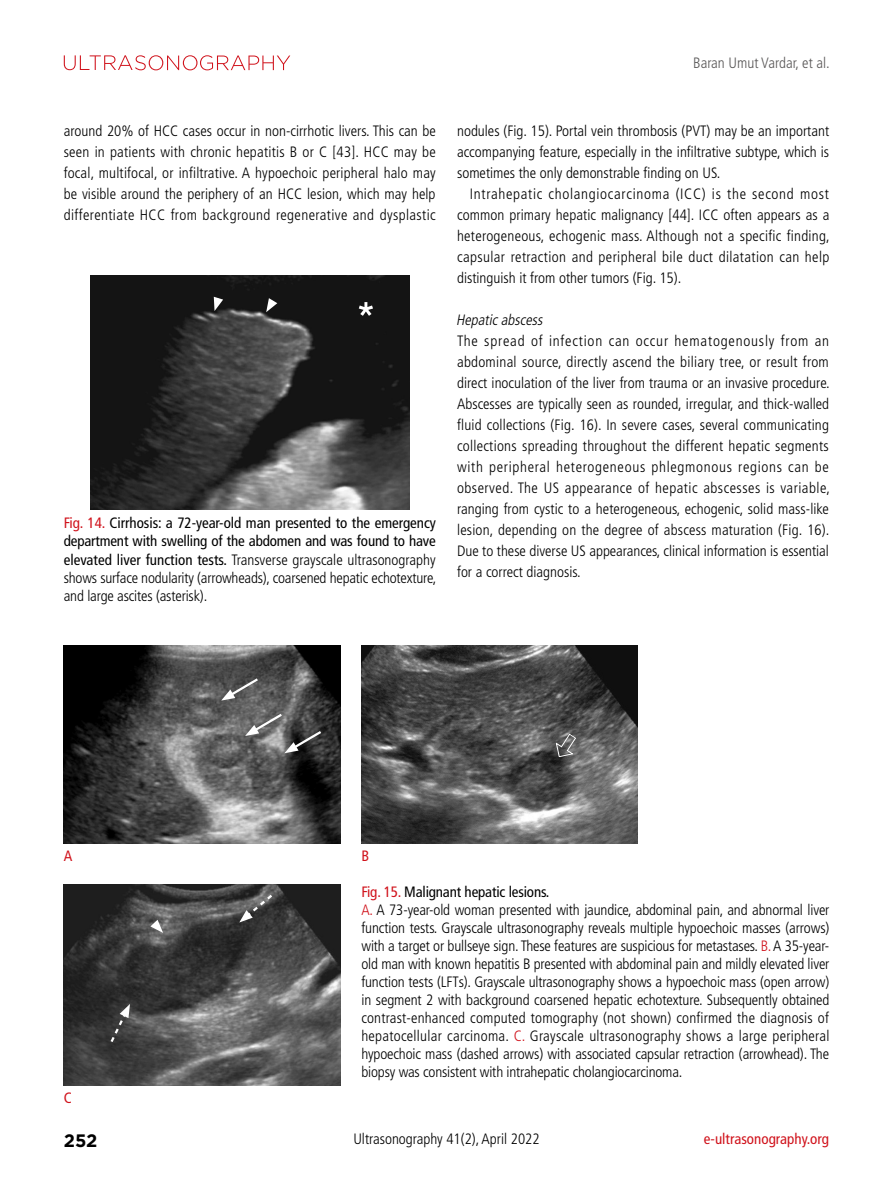
<style>
.page{position:relative;width:893px;height:1191px;background:#fff}
.page>*{position:absolute;margin:0;border:0;box-sizing:border-box;transform-origin:0 0}
.t1{font:700 18px "Gotham";color:#000}
.t2{font:300 condensed 15px/21px "Frutiger LT Std";letter-spacing:-.005em;color:#000;text-align:justify}
.t3{font:condensed 15px/18px "Frutiger LT Std";letter-spacing:-.01em;color:#000;text-align:justify}
.t4{font:condensed 15px "Frutiger LT Std";color:#d0121b}
.t5{font:300 condensed 15px "Frutiger LT Std";color:#595757}
.t6{font:italic 300 condensed 15px "Frutiger LT Std";color:#000}
.s1{color:#d0121b}
.s2{font-weight:300}
.s3{font-weight:400;color:#d0121b}
.s4{font-weight:400}
</style>
<div class="page">
<svg style="left:64px;top:55px;width:226px;height:15px"></svg>
<img style="left:64px;top:645px;width:276px;height:198px">
<img style="left:361px;top:645px;width:277px;height:198px">
<svg style="left:221px;top:676px;width:39px;height:24px"></svg>
<svg style="left:245px;top:711px;width:79px;height:42px;background:#676767"></svg>
<svg style="left:555px;top:733px;width:22px;height:24px"></svg>
<img style="left:64px;top:884px;width:276px;height:201px">
<svg style="left:150px;top:919px;width:13px;height:14px"></svg>
<svg style="left:109px;top:1004px;width:21px;height:40px"></svg>
<svg style="left:239px;top:892px;width:36px;height:30px"></svg>
<img style="left:90px;top:275px;width:319px;height:234px">
<svg style="left:266px;top:298px;width:11px;height:14px"></svg>
<svg style="left:214px;top:296px;width:9px;height:15px"></svg>
<svg style="left:359px;top:302px;width:14px;height:14px"></svg>
<p class="t5" style="left:693px;top:54px;width:138px">Baran Umut Vardar, et al.</p>
<p class="t2" style="left:64px;top:120px;width:374px">around 20% of HCC cases occur in non-cirrhotic livers. This can be seen in patients with chronic hepatitis B or C [43]. HCC may be focal, multifocal, or infiltrative. A hypoechoic peripheral halo may be visible around the periphery of an HCC lesion, which may help differentiate HCC from background regenerative and dysplastic</p>
<p class="t2" style="left:457px;top:120px;width:374px">nodules (Fig. 15). Portal vein thrombosis (PVT) may be an important accompanying feature, especially in the infiltrative subtype, which is sometimes the only demonstrable finding on US.</p>
<p class="t2" style="left:457px;top:183px;width:374px;text-indent:13px">Intrahepatic cholangiocarcinoma (ICC) is the second most common primary hepatic malignancy [44]. ICC often appears as a heterogeneous, echogenic mass. Although not a specific finding, capsular retraction and peripheral bile duct dilatation can help distinguish it from other tumors (Fig. 15).</p>
<p class="t6" style="left:456px;top:311px;width:91px">Hepaticabscess</p>
<p class="t2" style="left:457px;top:330px;width:374px">The spread of infection can occur hematogenously from an abdominal source, directly ascend the biliary tree, or result from direct inoculation of the liver from trauma or an invasive procedure.<br>Abscesses are typically seen as rounded, irregular, and thick-walled fluid collections (Fig. 16). In severe cases, several communicating collections spreading throughout the different hepatic segments with peripheral heterogeneous phlegmonous regions can be observed. The US appearance of hepatic abscesses is variable, ranging from cystic to a heterogeneous, echogenic, solid mass-like lesion, depending on the degree of abscess maturation (Fig. 16).<br>Due to these diverse US appearances, clinical information is essential for a correct diagnosis.</p>
<p class="t3" style="left:64px;top:514px;width:374px"><span class="s1">Fig. 14.</span> Cirrhosis: a 72-year-old man presented to the emergency department with swelling of the abdomen and was found to have elevated liver function tests. <span class="s2">Transverse grayscale ultrasonography shows surface nodularity (arrowheads), coarsened hepatic echotexture, and large ascites (asterisk).</span></p>
<p class="t4" style="left:64px;top:847px;width:10px">A</p>
<p class="t4" style="left:361px;top:847px;width:9px">B</p>
<p class="t4" style="left:64px;top:1089px;width:10px">C</p>
<p class="t2" style="left:361px;top:883px;width:470px;line-height:18px;text-align:left"><span class="s3">Fig. 15.</span> <span class="s4">Malignant hepatic lesions.<br></span><span class="s1">A.</span> A 73-year-old woman presented with jaundice, abdominal pain, and abnormal liver function tests. Grayscale ultrasonography reveals multiple hypoechoic masses (arrows) with a target or bullseye sign. These features are suspicious for metastases. <span class="s1">B.</span> A 35-year&shy;old man with known hepatitis B presented with abdominal pain and mildly elevated liver function tests (LFTs). Grayscale ultrasonography shows a hypoechoic mass (open arrow) in segment 2 with background coarsened hepatic echotexture. Subsequently obtained contrast-enhanced computed tomography (not shown) confirmed the diagnosis of hepatocellular carcinoma. <span class="s1">C.</span> Grayscale ultrasonography shows a large peripheral hypoechoic mass (dashed arrows) with associated capsular retraction (arrowhead). The biopsy was consistent with intrahepatic cholangiocarcinoma.</p>
<p class="t1" style="left:64px;top:1130px;width:35px">252</p>
<p class="t2" style="left:353px;top:1128px;width:188px">Ultrasonography 41(2), April 2022</p>
<p class="t4" style="left:704px;top:1130px;width:127px">e-ultrasonography.org</p>
</div>
